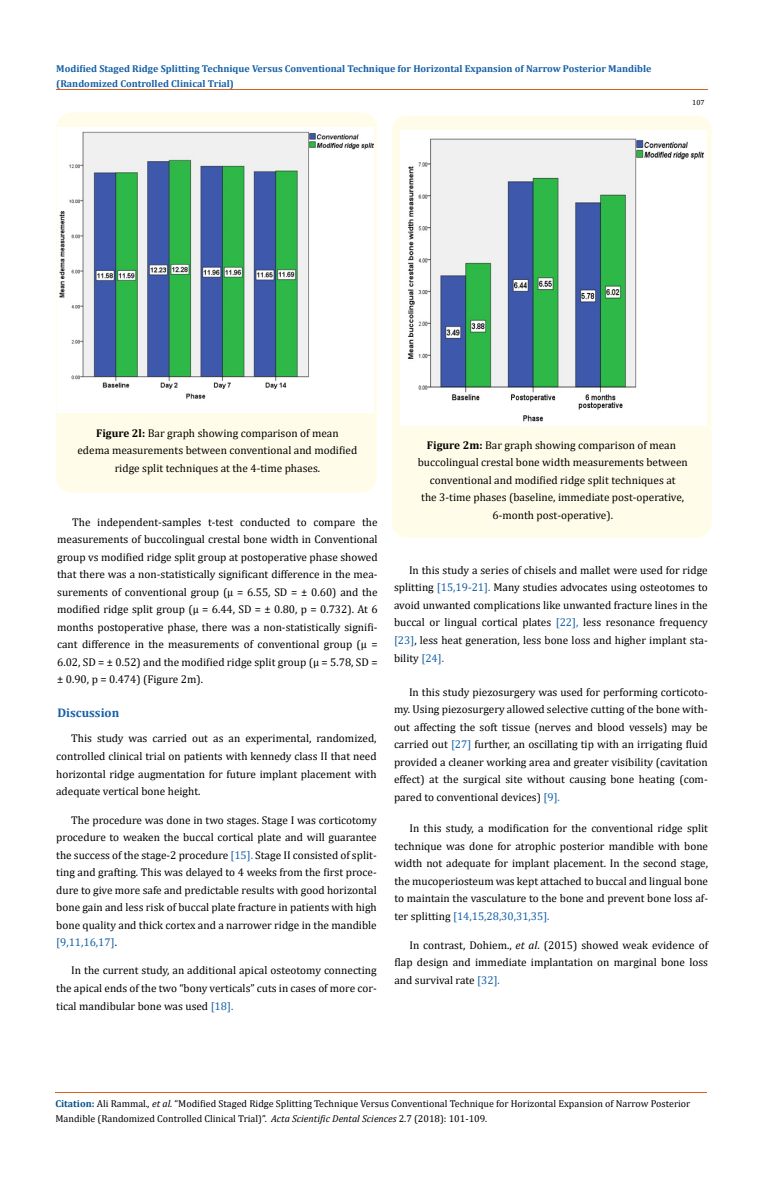
<style>
.page{position:relative;width:764px;height:1187px;background:#fff}
.page>*{position:absolute;margin:0;border:0;box-sizing:border-box;transform-origin:0 0}
.t1{font:700 12.5px "Cambria";color:#1560a6}
.t2{font:11.25px/17.5px "Cambria";color:#000;text-align:justify}
.t3{font:10px/15px "Cambria";color:#000}
.t4{font:700 10px/15px "Cambria";color:#1560a6}
.t5{font:7.5px "Cambria";color:#000}
.s1{font-weight:700}
.s2{color:#1560a6}
.s3{font-style:italic}
.s4{font-weight:700;color:#035089}
</style>
<div class="page">
<div style="left:56px;top:112px;width:321px;height:380px;background:#fffde9;border-radius:15px"></div>
<img style="left:57px;top:128px;width:317px;height:284px">
<div style="left:392px;top:115px;width:319px;height:422px;background:#fffde9;border-radius:15px"></div>
<img style="left:400px;top:130px;width:306px;height:295px">
<hr style="left:56px;top:90px;width:652px;height:1px;background:#e05d1a">
<hr style="left:55px;top:1092px;width:652px;height:1px;background:#e05d1a">
<p class="t4" style="left:56px;top:61px;width:597px">Modified Staged Ridge Splitting Technique Versus Conventional Technique for Horizontal Expansion of Narrow Posterior Mandible (Randomized Controlled Clinical Trial)</p>
<p class="t5" style="left:692px;top:98px;width:14px">107</p>
<p class="t2" style="left:77px;top:424px;width:281px;text-align:center"><span class="s1">Figure 2l:</span> Bar graph showing comparison of mean<br>edema measurements between conventional and modified ridge split techniques at the 4-time phases.</p>
<p class="t2" style="left:57px;top:513px;width:322px;text-indent:15px">The independent-samples t-test conducted to compare the measurements of buccolingual crestal bone width in Conventional group vs modified ridge split group at postoperative phase showed that there was a non-statistically significant difference in the mea&shy;surements of conventional group (µ = 6.55, SD = ± 0.60) and the modified ridge split group (µ = 6.44, SD = ± 0.80, p = 0.732). At 6 months postoperative phase, there was a non-statistically signifi&shy;cant difference in the measurements of conventional group (µ = 6.02, SD = ± 0.52) and the modified ridge split group (µ = 5.78, SD = ± 0.90, p = 0.474) (Figure 2m).</p>
<p class="t1" style="left:57px;top:704px;width:63px">Discussion</p>
<p class="t2" style="left:56px;top:729px;width:322px;text-indent:15px">This study was carried out as an experimental, randomized, controlled clinical trial on patients with kennedy class II that need horizontal ridge augmentation for future implant placement with adequate vertical bone height.</p>
<p class="t2" style="left:56px;top:811px;width:322px;text-indent:15px">The procedure was done in two stages. Stage I was corticotomy procedure to weaken the buccal cortical plate and will guarantee the success of the stage-2 procedure <span class="s2">[15].</span> Stage II consisted of split&shy;ting and grafting. This was delayed to 4 weeks from the first proce&shy;dure to give more safe and predictable results with good horizontal bone gain and less risk of buccal plate fracture in patients with high bone quality and thick cortex and a narrower ridge in the mandible <span class="s2">[9,11,16,17]</span>.</p>
<p class="t2" style="left:56px;top:961px;width:322px;text-indent:15px">In the current study, an additional apical osteotomy connecting the apical ends of the two “bony verticals” cuts in cases of more cor&shy;tical mandibular bone was used <span class="s2">[18].</span></p>
<p class="t2" style="left:418px;top:436px;width:271px;text-align:center"><span class="s1">Figure 2m:</span> Bar graph showing comparison of mean buccolingual crestal bone width measurements between conventional and modified ridge split techniques at<br>the 3-time phases (baseline, immediate post-operative, 6-month post-operative).</p>
<p class="t2" style="left:394px;top:561px;width:315px;text-indent:15px">In this study a series of chisels and mallet were used for ridge splitting <span class="s2">[15,19-21].</span> Many studies advocates using osteotomes to avoid unwanted complications like unwanted fracture lines in the buccal or lingual cortical plates <span class="s2">[22],</span> less resonance frequency <span class="s2">[23]</span>, less heat generation, less bone loss and higher implant sta&shy;bility <span class="s2">[24].</span></p>
<p class="t2" style="left:394px;top:683px;width:315px;text-indent:15px">In this study piezosurgery was used for performing corticoto&shy;my. Using piezosurgery allowed selective cutting of the bone with&shy;out affecting the soft tissue (nerves and blood vessels) may be carried out <span class="s2">[27]</span> further, an oscillating tip with an irrigating fluid provided a cleaner working area and greater visibility (cavitation effect) at the surgical site without causing bone heating (com&shy;pared to conventional devices) <span class="s2">[9].</span></p>
<p class="t2" style="left:394px;top:819px;width:315px;text-indent:15px">In this study, a modification for the conventional ridge split technique was done for atrophic posterior mandible with bone width not adequate for implant placement. In the second stage, the mucoperiosteum was kept attached to buccal and lingual bone to maintain the vasculature to the bone and prevent bone loss af&shy;ter splitting <span class="s2">[14,15,28,30,31,35].</span></p>
<p class="t2" style="left:394px;top:936px;width:315px;text-indent:15px">In contrast, Dohiem., <span class="s3">et al</span>. (2015) showed weak evidence of flap design and immediate implantation on marginal bone loss and survival rate <span class="s2">[32].</span></p>
<p class="t3" style="left:55px;top:1095px;width:636px"><span class="s4">Citation:</span> Ali Rammal<span class="s3">., et al.</span> “Modified Staged Ridge Splitting Technique Versus Conventional Technique for Horizontal Expansion of Narrow Posterior<br>Mandible (Randomized Controlled Clinical Trial)”. <span class="s3">Acta Scientific Dental Sciences</span> 2.7 (2018): 101-109.</p>
</div>
